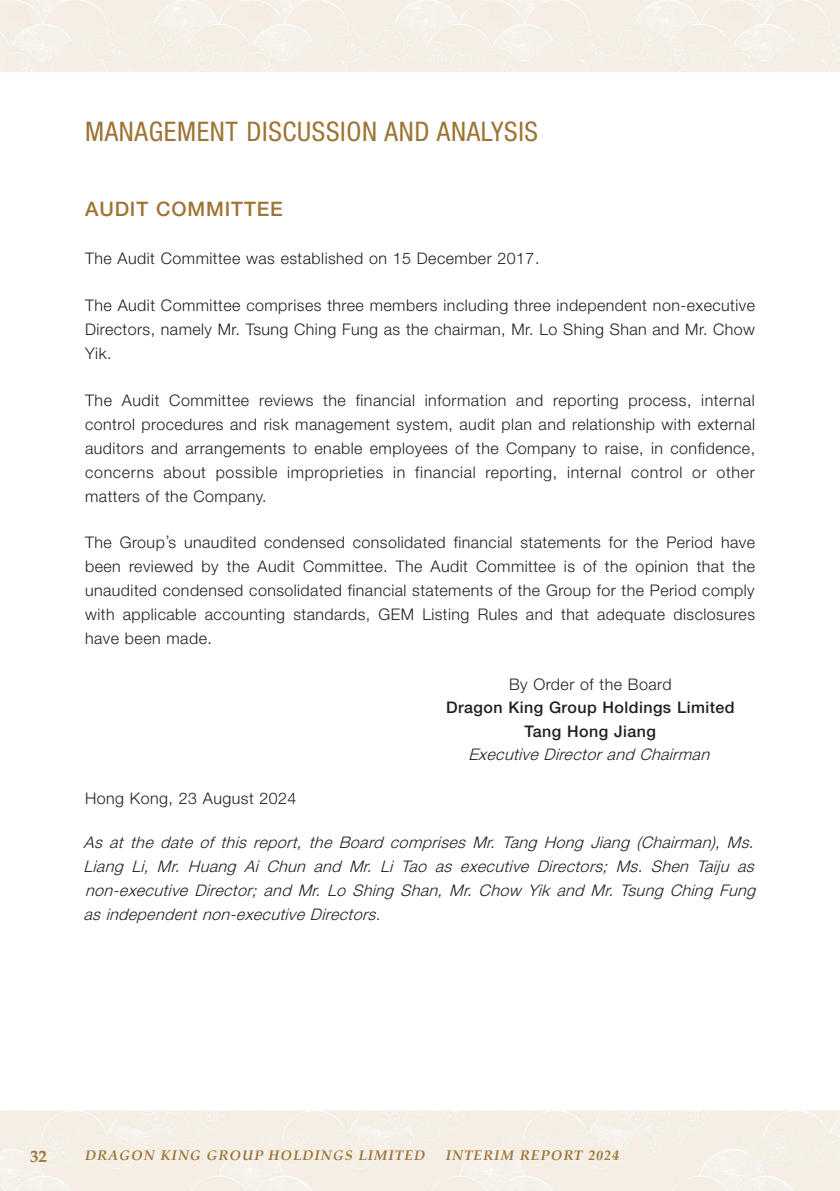
<style>
.page{position:relative;width:840px;height:1191px;background:#fff}
.page>*{position:absolute;margin:0;border:0;box-sizing:border-box;transform-origin:0 0}
.t1{font:condensed 27px "Helvetica Neue LT Std";letter-spacing:.025em;color:#9d7535}
.t2{font:500 20px "Helvetica Neue LT Std";letter-spacing:.045em;color:#9d7535}
.t3{font:700 17px "Palatino";color:#9d7535}
.t4{font:300 16px/24px "Helvetica Neue LT Std";letter-spacing:.03em;color:#231f20;text-align:justify}
.t5{font:italic 300 16px/24px "Helvetica Neue LT Std";color:#231f20;text-align:justify}
.t6{font:500 16px/23.2px "Helvetica Neue LT Std";letter-spacing:.03em;color:#231f20;text-align:center}
.t7{font:italic 700 14px "Palatino";letter-spacing:.07em;color:#9d7535}
</style>
<div class="page">
<img style="left:0;top:0;width:839px;height:1191px">
<h1 class="t1" style="left:85px;top:115px;width:454px">MANAGEMENT DISCUSSION AND ANALYSIS</h1>
<p class="t2" style="left:85px;top:197px;width:199px">AUDIT COMMITTEE</p>
<p class="t4" style="left:85px;top:246px;width:455px">The Audit Committee was established on 15 December 2017.</p>
<p class="t4" style="left:85px;top:293px;width:671px">The Audit Committee comprises three members including three independent non-executive Directors, namely Mr. Tsung Ching Fung as the chairman, Mr. Lo Shing Shan and Mr. Chow Yik.</p>
<p class="t4" style="left:85px;top:387px;width:671px">The Audit Committee reviews the financial information and reporting process, internal control procedures and risk management system, audit plan and relationship with external auditors and arrangements to enable employees of the Company to raise, in confidence, concerns about possible improprieties in financial reporting, internal control or other matters of the Company.</p>
<p class="t4" style="left:85px;top:530px;width:671px">The Group’s unaudited condensed consolidated financial statements for the Period have been reviewed by the Audit Committee. The Audit Committee is of the opinion that the unaudited condensed consolidated financial statements of the Group for the Period comply with applicable accounting standards, GEM Listing Rules and that adequate disclosures have been made.</p>
<p class="t4" style="left:509px;top:672px;width:164px">By Order of the Board</p>
<p class="t6" style="left:446px;top:696px;width:290px">Dragon King Group Holdings Limited<br>Tang Hong Jiang</p>
<p class="t5" style="left:468px;top:742px;width:247px">Executive Directorand Chairman</p>
<p class="t4" style="left:85px;top:785px;width:213px">Hong Kong, 23 August 2024</p>
<p class="t5" style="left:83px;top:830px;width:677px">As at the date of this report, the Board comprises Mr. Tang Hong Jiang (Chairman), Ms.<br>Liang Li, Mr. Huang Ai Chun and Mr. Li Tao as executive Directors; Ms. Shen Taiju as non-executive Director; and Mr. Lo Shing Shan, Mr. Chow Yik and Mr. Tsung Ching Fung asindependentnon-executive Directors.</p>
<p class="t3" style="left:30px;top:1141px;width:18px">32</p>
<p class="t7" style="left:85px;top:1143px;width:341px">DRAGON KING GROUP HOLDINGS LIMITED</p>
<p class="t7" style="left:445px;top:1143px;width:175px">INTERIM REPORT 2024</p>
</div>
